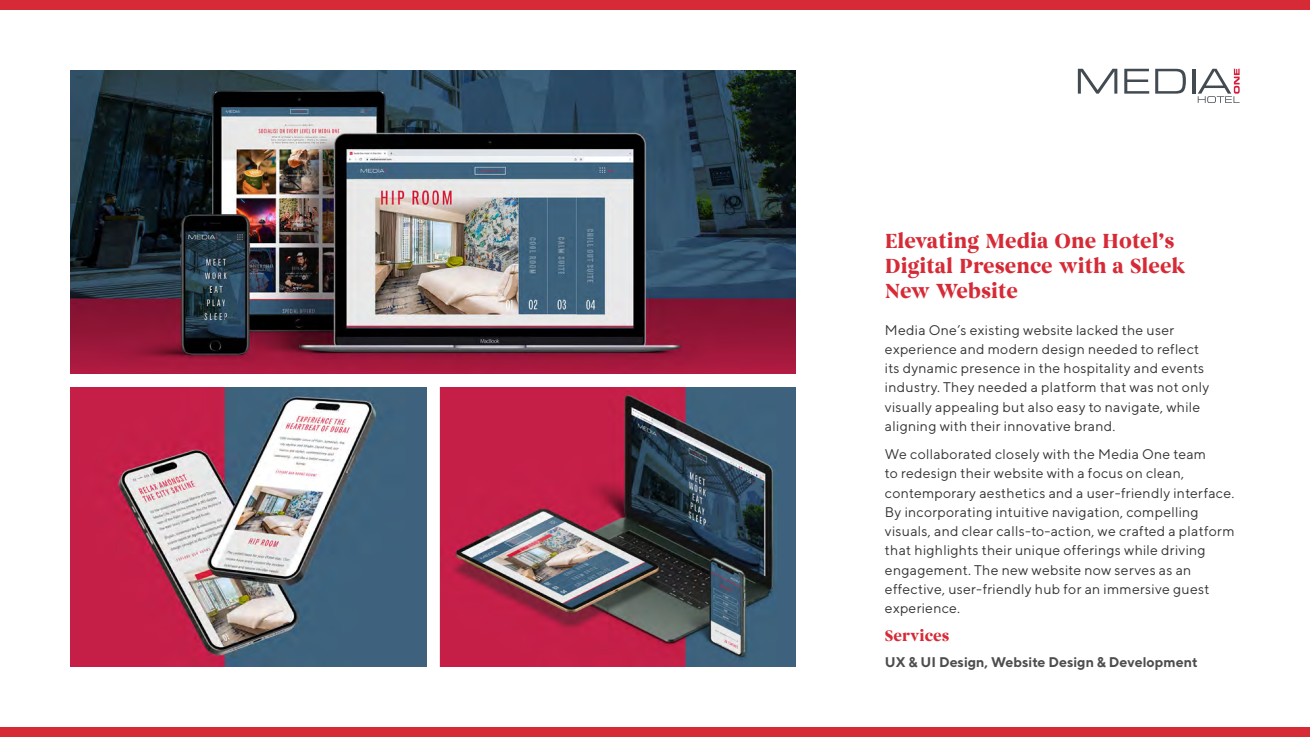
<style>
.page{position:relative;width:1310px;height:737px;background:#fff}
.page>*{position:absolute;margin:0;border:0;box-sizing:border-box;transform-origin:0 0}
.t1{font:700 21px/25.2px "Begum W03";color:#d62b36}
.t2{font:700 15.75px "Begum W03";color:#d62b36}
.t3{font:14px/19.2px "TT Norms";letter-spacing:.02em;color:#333}
.t4{font:700 14px "TT Norms";color:#4d4d4f}
</style>
<div class="page">
<div style="left:0;top:0;width:1310px;height:10px;background:#d62b36"></div>
<div style="left:0;top:727px;width:1310px;height:10px;background:#d62b36"></div>
<img style="left:70px;top:70px;width:726px;height:304px">
<img style="left:70px;top:388px;width:356px;height:279px">
<img style="left:440px;top:388px;width:356px;height:279px">
<svg style="left:1078px;top:69px;width:39px;height:25px"></svg>
<svg style="left:1124px;top:69px;width:25px;height:25px"></svg>
<svg style="left:1155px;top:69px;width:31px;height:25px"></svg>
<hr style="left:1192px;top:69px;width:3px;height:25px;background:#424a52">
<svg style="left:1198px;top:69px;width:42px;height:34px"></svg>
<h1 class="t1" style="left:885px;top:228px;width:302px">Elevating Media One Hotel’s<br>Digital Presence with a Sleek<br>New Website</h1>
<p class="t3" style="left:885px;top:320px;width:326px">Media One’s existing website lacked the user experience and modern design needed to reflect its dynamic presence in the hospitality and events industry. They needed a platform that was not only visually appealing but also easy to navigate, while aligning with their innovative brand.</p>
<p class="t3" style="left:885px;top:444px;width:351px">We collaborated closely with the Media One team<br>to redesign their website with a focus on clean, contemporary aesthetics and a user-friendly interface.<br>By incorporating intuitive navigation, compelling visuals, and clear calls-to-action, we crafted a platform that highlights their unique offerings while driving engagement. The new website now serves as an effective, user-friendly hub for an immersive guest experience.</p>
<p class="t2" style="left:885px;top:625px;width:66px">Services</p>
<p class="t4" style="left:885px;top:653px;width:314px">UX &amp; UI Design, Website Design &amp; Development</p>
</div>
